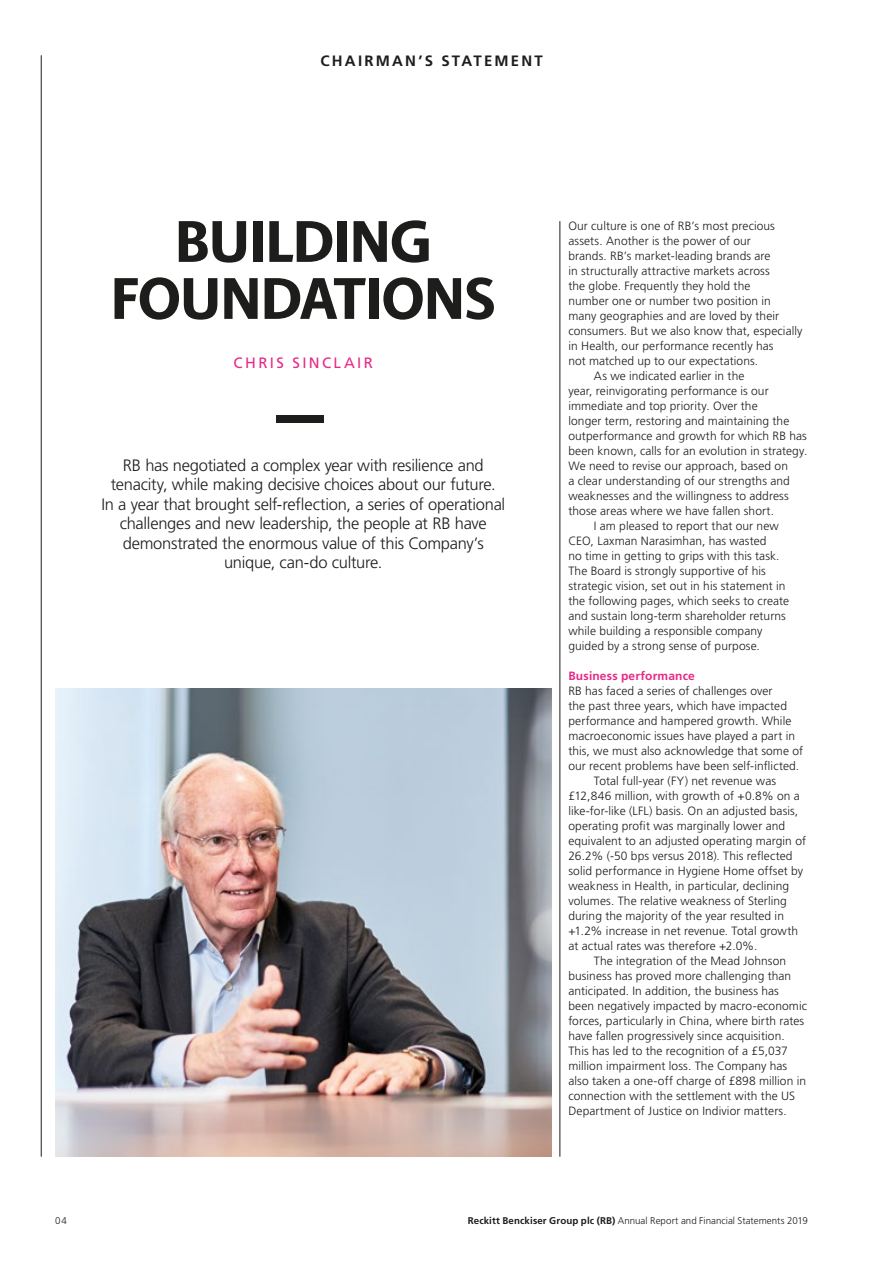
<style>
.page{position:relative;width:893px;height:1263px;background:#fff}
.page>*{position:absolute;margin:0;border:0;box-sizing:border-box;transform-origin:0 0}
.HeroHeadingLevel1{font:60px/57px "Kite Display";letter-spacing:-.01em;color:#1d1d1b;text-align:center}
.IntroductionParagrap{font:300 16.5px/19.5px "Frutiger LT Std";letter-spacing:-.015em;color:#1d1d1b;text-align:center}
.MainheadLevel1{font:700 15px "Frutiger LT Std";letter-spacing:.145em;color:#1d1d1b}
.DirectorIntroName{font:15px "Frutiger LT Std";letter-spacing:.16em;color:#e82987}
.BodyTextBalancedFirs{font:300 12px/15px "Frutiger LT Std";letter-spacing:.005em;color:#1d1d1b}
.BodyTextBalanced{font:300 12px/15px "Frutiger LT Std";letter-spacing:.005em;color:#1d1d1b}
.SubheadLevel1{font:700 12px "Frutiger LT Std";letter-spacing:.015em;color:#e82987}
.t1{font:300 9.75px "Frutiger LT Std";letter-spacing:.005em;color:#1d1d1b}
.s1{font-weight:700}
</style>
<div class="page">
<img style="left:55px;top:689px;width:496px;height:468px">
<hr style="left:41px;top:55px;width:1px;height:1102px;background:#1d1d1b">
<hr style="left:560px;top:221px;width:1px;height:936px;background:#1d1d1b">
<div style="left:277px;top:415px;width:47px;height:8px;background:#1d1d1b"></div>
<h1 class="MainheadLevel1" style="left:320px;top:52px;width:224px">CHAIRMAN’S STATEMENT</h1>
<p class="HeroHeadingLevel1" style="left:111px;top:210px;width:386px">BUILDING<br>FOUNDATIONS</p>
<p class="DirectorIntroName" style="left:234px;top:354px;width:141px">CHRIS SINCLAIR</p>
<p class="IntroductionParagrap" style="left:101px;top:456px;width:405px">RB has negotiated a complex year with resilience and tenacity, while making decisive choices about our future.<br>In a year that brought self-reflection, a series of operational challenges and new leadership, the people at RB have demonstrated the enormous value of this Company’s unique, can-do culture.</p>
<p class="BodyTextBalanced" style="left:568px;top:218px;width:236px">Our culture is one of RB’s most precious assets. Another is the power of our<br>brands. RB’s market-leading brands are<br>in structurally attractive markets across<br>the globe. Frequently they hold the<br>number one or number two position in<br>many geographies and are loved by their consumers. But we also know that, especially in Health, our performance recently has<br>not matched up to our expectations.</p>
<p class="BodyTextBalancedFirs" style="left:568px;top:368px;width:240px;text-indent:26px">As we indicated earlier in the<br>year, reinvigorating performance is our immediate and top priority. Over the<br>longer term, restoring and maintaining the outperformance and growth for which RB has been known, calls for an evolution in strategy.<br>We need to revise our approach, based on<br>a clear understanding of our strengths and weaknesses and the willingness to address those areas where we have fallen short.</p>
<p class="BodyTextBalancedFirs" style="left:568px;top:518px;width:222px;text-indent:26px">I am pleased to report that our new CEO, Laxman Narasimhan, has wasted<br>no time in getting to grips with this task.<br>The Board is strongly supportive of his strategic vision, set out in his statement in the following pages, which seeks to create and sustain long-term shareholder returns while building a responsible company guided by a strong sense of purpose.</p>
<h3 class="SubheadLevel1" style="left:568px;top:668px;width:128px">Business performance</h3>
<p class="BodyTextBalanced" style="left:568px;top:683px;width:236px">RB has faced a series of challenges over<br>the past three years, which have impacted performance and hampered growth. While macroeconomic issues have played a part in this, we must also acknowledge that some of our recent problems have been self-inflicted.</p>
<p class="BodyTextBalancedFirs" style="left:568px;top:773px;width:239px;text-indent:26px">Total full-year (FY) net revenue was £12,846 million, with growth of +0.8% on a like-for-like (LFL) basis. On an adjusted basis, operating profit was marginally lower and equivalent to an adjusted operating margin of 26.2% (-50 bps versus 2018). This reflected solid performance in Hygiene Home offset by weakness in Health, in particular, declining volumes. The relative weakness of Sterling during the majority of the year resulted in +1.2% increase in net revenue. Total growth at actual rates was therefore +2.0%.</p>
<p class="BodyTextBalancedFirs" style="left:568px;top:953px;width:240px;text-indent:26px">The integration of the Mead Johnson business has proved more challenging than anticipated. In addition, the business has been negatively impacted by macro-economic forces, particularly in China, where birth rates have fallen progressively since acquisition.<br>This has led to the recognition of a £5,037 million impairment loss. The Company has also taken a one-off charge of £898 million in connection with the settlement with the US Department of Justice on Indivior matters.</p>
<p class="t1" style="left:55px;top:1215px;width:13px">04</p>
<p class="t1" style="left:468px;top:1215px;width:342px"><span class="s1">Reckitt Benckiser Group plc (RB)</span> Annual Report and Financial Statements 2019</p>
</div>
